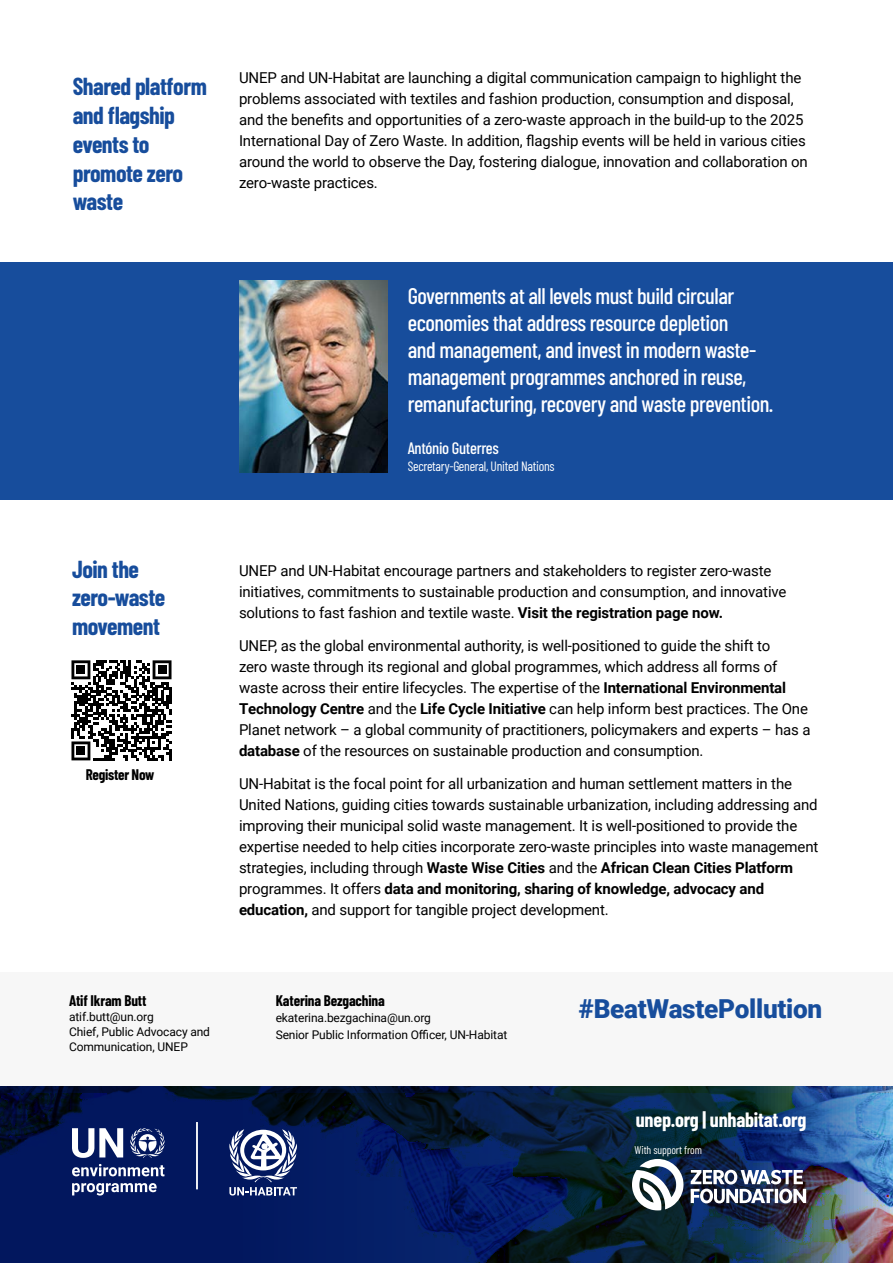
<style>
.page{position:relative;width:893px;height:1263px;background:#fff}
.page>*{position:absolute;margin:0;border:0;box-sizing:border-box;transform-origin:0 0}
.body{font:900 26.1px "Roboto";letter-spacing:-.01em;color:#174d9c}
.body-2{font:700 24px/28.8px "Barlow Condensed";letter-spacing:-.02em;color:#174d9c}
.t1{font:500 22.5px/27px "Barlow Condensed";letter-spacing:-.02em;color:#fff}
.body-3{font:700 20.25px "Barlow Condensed";letter-spacing:-.01em;color:#fff}
.t2{font:500 16.5px "Barlow Condensed";letter-spacing:-.02em;color:#fff}
.body-4{font:15px/21px "Roboto";letter-spacing:-.01em;color:#000}
.body-5{font:700 15px "Barlow Condensed";letter-spacing:-.01em;color:#000}
.t3{font:13.5px "Barlow Condensed";letter-spacing:-.02em;color:#fff}
.body-6{font:12px/15px "Roboto";letter-spacing:-.01em;color:#000}
.body-7{font:11.25px "Barlow Condensed";letter-spacing:-.01em;color:#fff}
.s1{font-weight:700}
</style>
<div class="page">
<img style="left:0;top:1086px;width:893px;height:177px">
<svg style="left:130px;top:1128px;width:35px;height:30px"></svg>
<svg style="left:72px;top:1128px;width:51px;height:30px"></svg>
<svg style="left:72px;top:1164px;width:92px;height:12px"></svg>
<svg style="left:72px;top:1183px;width:85px;height:12px"></svg>
<hr style="left:196px;top:1122px;width:2px;height:67px;background:#fff">
<svg style="left:229px;top:1129px;width:68px;height:66px"></svg>
<svg style="left:632px;top:1159px;width:51px;height:51px"></svg>
<img style="left:691px;top:1170px;width:115px;height:33px">
<div style="left:0;top:262px;width:893px;height:238px;background:#174d9c"></div>
<img style="left:239px;top:280px;width:148px;height:192px">
<svg style="left:71px;top:660px;width:101px;height:100px"></svg>
<div style="left:77px;top:666px;width:8px;height:8px;background:#000"></div>
<div style="left:158px;top:666px;width:8px;height:8px;background:#000"></div>
<div style="left:77px;top:747px;width:8px;height:8px;background:#000"></div>
<div style="left:0;top:972px;width:893px;height:113px;background:#f7f7f7"></div>
<p class="body-2" style="left:73px;top:71px;width:136px">Shared platform and flagship events to promote zero waste</p>
<p class="body-4" style="left:239px;top:67px;width:570px">UNEP and UN-Habitat are launching a digital communication campaign to highlight the problems associated with textiles and fashion production, consumption and disposal, and the benefits and opportunities of a zero-waste approach in the build-up to the 2025<br>International Day of Zero Waste. In addition, flagship events will be held in various cities around the world to observe the Day, fostering dialogue, innovation and collaboration on zero-waste practices.</p>
<h2 class="t1" style="left:408px;top:281px;width:367px">Governments at all levels must build circular economies that address resource depletion<br>and management, and invest in modern waste&shy;management programmes anchored in reuse, remanufacturing, recovery and waste prevention.</h2>
<h2 class="t2" style="left:408px;top:437px;width:93px">António Guterres</h2>
<h2 class="t3" style="left:408px;top:456px;width:148px">Secretary-General, United Nations</h2>
<h2 class="body-2" style="left:72px;top:553px;width:95px">Join the zero-waste movement</h2>
<h2 class="body-5" style="left:86px;top:763px;width:70px">Register Now</h2>
<p class="body-4" style="left:239px;top:559px;width:549px">UNEP and UN-Habitat encourage partners and stakeholders to register zero-waste initiatives, commitments to sustainable production and consumption, and innovative solutions to fast fashion and textile waste. <span class="s1">Visit the registration page now.</span></p>
<p class="body-4" style="left:239px;top:634px;width:573px">UNEP, as the global environmental authority, is well-positioned to guide the shift to<br>zero waste through its regional and global programmes, which address all forms of waste across their entire lifecycles. The expertise of the <span class="s1">International Environmental Technology Centre</span> and the <span class="s1">Life Cycle Initiative</span> can help inform best practices. The One Planet network – a global community of practitioners, policymakers and experts – has a <span class="s1">database</span> of the resources on sustainable production and consumption.</p>
<p class="body-4" style="left:239px;top:772px;width:581px">UN-Habitat is the focal point for all urbanization and human settlement matters in the United Nations, guiding cities towards sustainable urbanization, including addressing and improving their municipal solid waste management. It is well-positioned to provide the expertise needed to help cities incorporate zero-waste principles into waste management strategies, including through <span class="s1">Waste Wise Cities</span> and the <span class="s1">African Clean Cities Platform </span>programmes. It offers <span class="s1">data and monitoring, sharing of knowledge, advocacy and education,</span> and support for tangible project development.</p>
<p class="body-5" style="left:69px;top:990px;width:79px">Atif Ikram Butt</p>
<p class="body-6" style="left:69px;top:1008px;width:86px">atif.butt@un.org</p>
<p class="body-6" style="left:69px;top:1023px;width:142px">Chief, Public Advocacy and<br>Communication, UNEP</p>
<p class="body-5" style="left:276px;top:990px;width:111px">Katerina Bezgachina</p>
<p class="body-6" style="left:276px;top:1010px;width:157px">ekaterina.bezgachina@un.org</p>
<p class="body-6" style="left:276px;top:1026px;width:233px">Senior Public Information Officer, UN-Habitat</p>
<p class="body" style="left:579px;top:990px;width:245px">#BeatWastePollution</p>
<p class="body-3" style="left:636px;top:1106px;width:172px">unep.org | unhabitat.org</p>
<p class="body-7" style="left:635px;top:1142px;width:69px">With support from</p>
</div>
